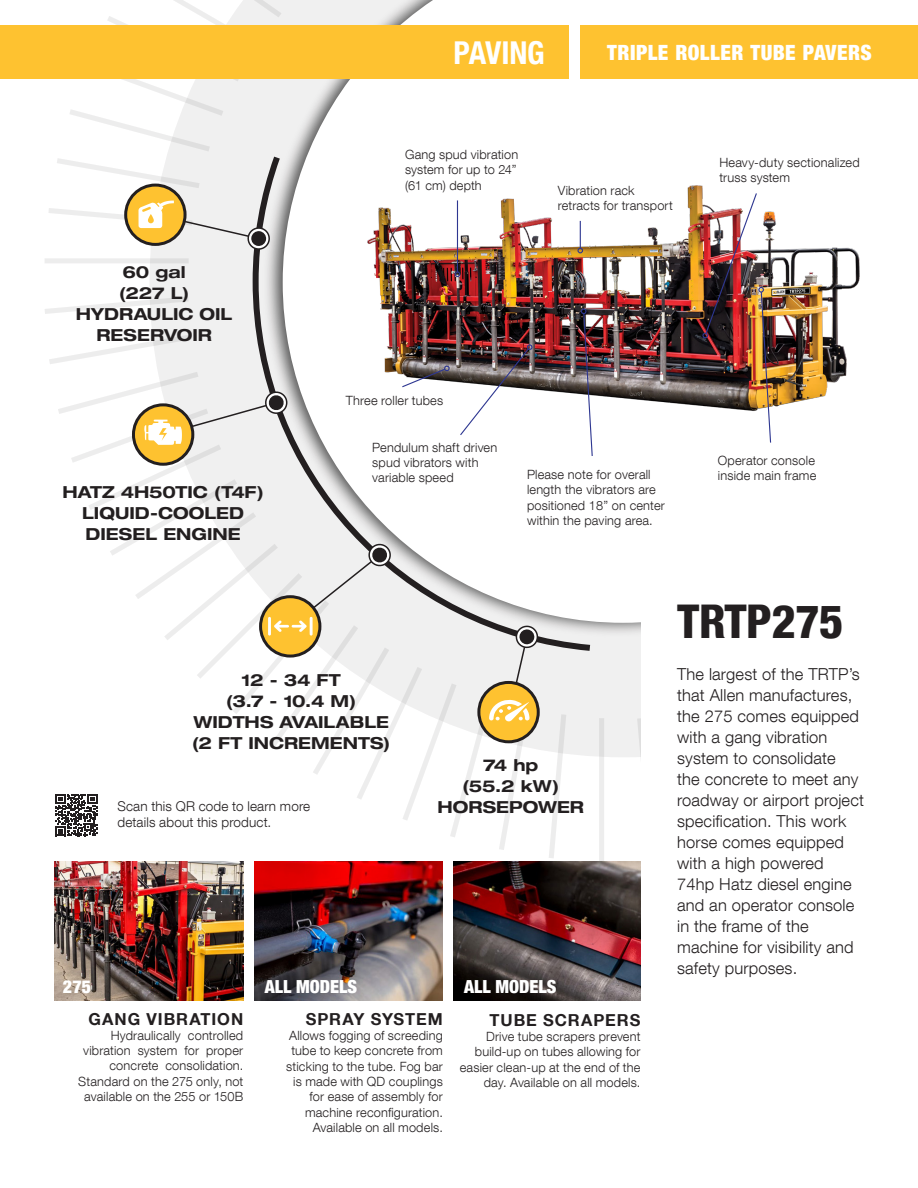
<style>
.page{position:relative;width:918px;height:1188px;background:#fff}
.page>*{position:absolute;margin:0;border:0;box-sizing:border-box;transform-origin:0 0}
.HEADER__Product{font:800 condensed 46.5px "Helvetica Neue LT Com";letter-spacing:-.01em;color:#231f20}
.t1{font:700 condensed 31.5px "Helvetica Neue LT Com";letter-spacing:-.005em;color:#fff}
.t2{font:900 condensed 21px "Helvetica Neue LT Com";letter-spacing:.025em;color:#fff}
.t3{font:900 condensed 18px "Helvetica Neue LT Com";color:#fff}
.BODY_TEXT{font:300 16.5px/21px "Helvetica Neue LT Com";letter-spacing:.01em;color:#231f20}
.t4{font:700 expanded 16.5px/21px "Helvetica Neue LT Com";color:#231f20}
.t5{font:700 16.5px "Helvetica Neue LT Com";letter-spacing:.06em;color:#231f20}
.t6{font:300 13.5px/16.2px "Helvetica Neue LT Com";letter-spacing:.01em;color:#231f20}
.BODY_TEXT-2{font:300 12.75px/15.3px "Helvetica Neue LT Com";letter-spacing:.015em;color:#231f20}
</style>
<div class="page">
<div style="left:150px;top:192px;width:491px;height:565px;background:#f0f0f0"></div>
<svg style="left:51px;top:0;width:207px;height:192px"></svg>
<svg style="left:634px;top:713px;width:7px;height:149px"></svg>
<svg style="left:599px;top:718px;width:5px;height:144px"></svg>
<svg style="left:546px;top:709px;width:23px;height:153px"></svg>
<svg style="left:45px;top:293px;width:149px;height:24px"></svg>
<svg style="left:45px;top:258px;width:144px;height:5px"></svg>
<svg style="left:283px;top:0;width:358px;height:623px"></svg>
<div style="left:0;top:26px;width:568px;height:54px;background:#fec230"></div>
<div style="left:580px;top:26px;width:338px;height:54px;background:#fec230"></div>
<svg style="left:250px;top:150px;width:346px;height:504px"></svg>
<svg style="left:126px;top:185px;width:59px;height:59px"></svg>
<div style="left:124px;top:184px;width:63px;height:62px;border:3px solid #231f20;border-radius:50%"></div>
<svg style="left:49px;top:201px;width:222px;height:49px"></svg>
<img style="left:360px;top:181px;width:500px;height:236px">
<hr style="left:457px;top:200px;width:1px;height:72px;background:#2e3791">
<svg style="left:455px;top:271px;width:5px;height:6px"></svg>
<img style="left:701px;top:192px;width:71px;height:251px">
<svg style="left:577px;top:221px;width:6px;height:32px"></svg>
<svg style="left:581px;top:308px;width:12px;height:149px"></svg>
<img style="left:255px;top:862px;width:188px;height:139px">
<img style="left:453px;top:862px;width:187px;height:139px">
<img style="left:54px;top:862px;width:189px;height:139px">
<svg style="left:49px;top:331px;width:489px;height:519px"></svg>
<h2 class="t1" style="left:454px;top:34px;width:93px">PAVING</h2>
<h3 class="t2" style="left:607px;top:40px;width:266px">TRIPLE ROLLER TUBE PAVERS</h3>
<p class="t4" style="left:123px;top:260px;width:65px">60 gal</p>
<p class="t4" style="left:119px;top:281px;width:71px">(227 L)</p>
<p class="t4" style="left:76px;top:302px;width:158px;text-align:center">HYDRAULIC OIL<br>RESERVOIR</p>
<p class="t4" style="left:62px;top:481px;width:203px">HATZ 4H50TIC (T4F)</p>
<p class="t4" style="left:82px;top:502px;width:163px">LIQUID-COOLED<br>DIESEL ENGINE</p>
<p class="BODY_TEXT-2" style="left:405px;top:146px;width:115px">Gang spud vibration system for up to 24” (61 cm) depth</p>
<p class="BODY_TEXT-2" style="left:558px;top:182px;width:117px">Vibration rack retracts for transport</p>
<p class="BODY_TEXT-2" style="left:719px;top:155px;width:142px">Heavy-duty sectionalized truss system</p>
<p class="BODY_TEXT-2" style="left:346px;top:392px;width:99px">Three roller tubes</p>
<p class="BODY_TEXT-2" style="left:372px;top:439px;width:127px">Pendulum shaft driven spud vibrators with variable speed</p>
<p class="BODY_TEXT-2" style="left:527px;top:467px;width:139px">Please note for overall length the vibrators are positioned 18” on center within the paving area.</p>
<p class="BODY_TEXT-2" style="left:718px;top:453px;width:100px">Operator console inside main frame</p>
<p class="t4" style="left:242px;top:669px;width:101px">12 - 34 FT</p>
<p class="t4" style="left:226px;top:690px;width:131px">(3.7 - 10.4 M)</p>
<p class="t4" style="left:192px;top:711px;width:200px">WIDTHS AVAILABLE (2 FT INCREMENTS)</p>
<p class="t6" style="left:117px;top:798px;width:194px">Scan this QR code to learn more details about this product.</p>
<p class="t4" style="left:483px;top:754px;width:57px">74 hp</p>
<p class="t4" style="left:462px;top:775px;width:98px">(55.2 kW)</p>
<p class="t4" style="left:438px;top:796px;width:148px">HORSEPOWER</p>
<p class="t3" style="left:63px;top:976px;width:30px">275</p>
<p class="t3" style="left:265px;top:976px;width:94px">ALL MODELS</p>
<p class="t3" style="left:464px;top:976px;width:94px">ALL MODELS</p>
<p class="t5" style="left:89px;top:1008px;width:156px">GANG VIBRATION</p>
<p class="BODY_TEXT-2" style="left:78px;top:1027px;width:167px;text-align:right">Hydraulically controlled vibration system for proper concrete consolidation.<br>Standard on the 275 only, not available on the 255 or 150B</p>
<p class="t5" style="left:306px;top:1009px;width:139px">SPRAY SYSTEM</p>
<p class="BODY_TEXT-2" style="left:286px;top:1028px;width:158px;text-align:right">Allows fogging of screeding tube to keep concrete from sticking to the tube. Fog bar is made with QD couplings for ease of assembly for machine reconfiguration.<br>Available on all models.</p>
<p class="t5" style="left:490px;top:1009px;width:152px">TUBE SCRAPERS</p>
<p class="BODY_TEXT-2" style="left:460px;top:1028px;width:182px;text-align:right">Drive tube scrapers prevent build-up on tubes allowing for easier clean-up at the end of the day. Available on all models.</p>
<p class="HEADER__Product" style="left:677px;top:593px;width:168px">TRTP275</p>
<p class="BODY_TEXT" style="left:677px;top:663px;width:188px">The largest of the TRTP’s that Allen manufactures, the 275 comes equipped with a gang vibration system to consolidate<br>the concrete to meet any roadway or airport project specification. This work horse comes equipped with a high powered<br>74hp Hatz diesel engine and an operator console in the frame of the machine for visibility and safety purposes.</p>
</div>
